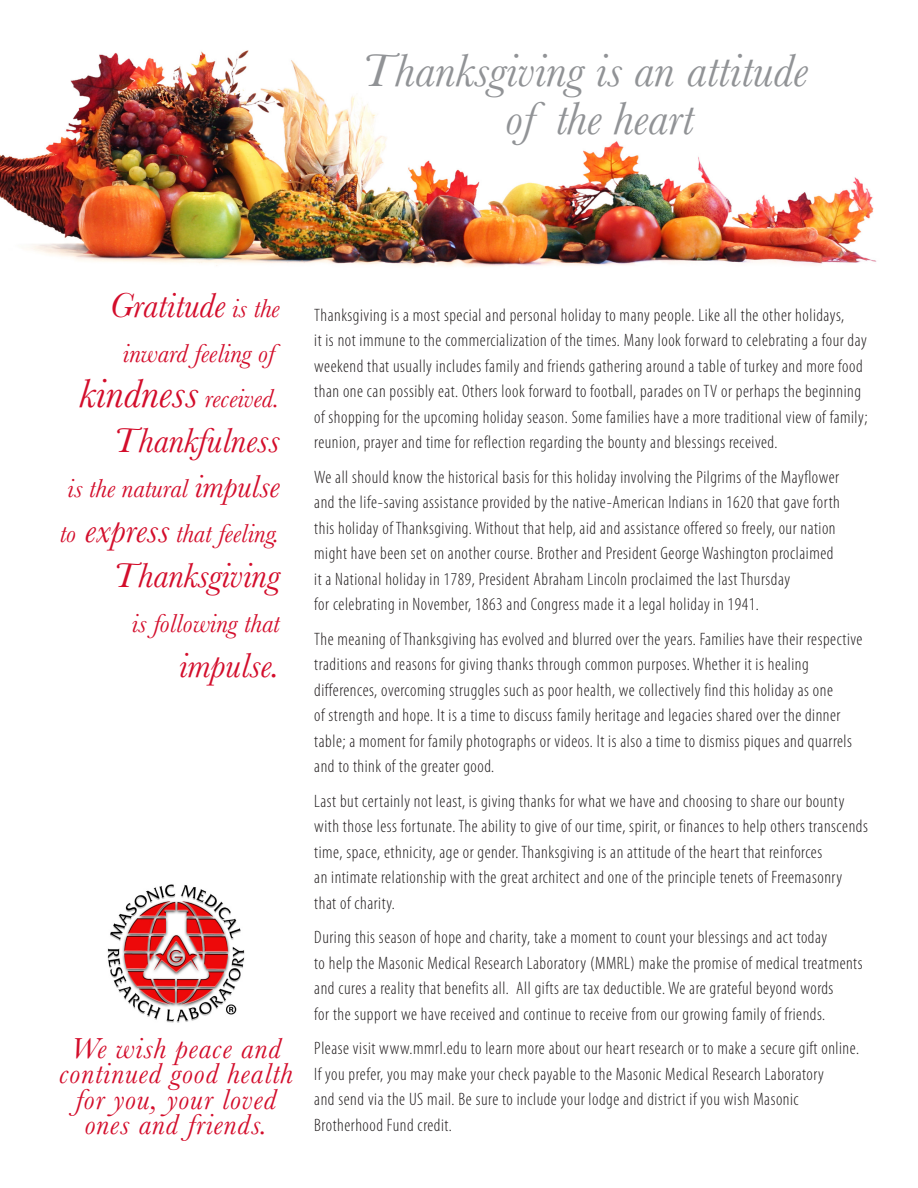
<style>
.page{position:relative;width:918px;height:1188px;background:#fff}
.page>*{position:absolute;margin:0;border:0;box-sizing:border-box;transform-origin:0 0}
.t1{font:italic 48px "Baskerville";color:#919396}
.t2{font:italic 36px "Baskerville";color:#d30d2b}
.t3{font:italic 30px/25.5px "Baskerville";letter-spacing:.03em;color:#d30d2b;text-align:center}
.t4{font:italic 27px/45px "Baskerville";color:#d30d2b}
.t5{font:300 condensed 18px/25.5px "Myriad Pro";letter-spacing:.03em;color:#231f20}
.s1{font-size:27px}
.s2{font-size:42px}
.s3{font-size:33px}
.s4{font-size:36px}
</style>
<div class="page">
<img style="left:0;top:50px;width:877px;height:217px">
<img style="left:107px;top:884px;width:138px;height:139px">
<p class="t1" style="left:362px;top:39px;width:448px">Thanksgiving is an attitude</p>
<p class="t1" style="left:506px;top:87px;width:190px">of the heart</p>
<p class="t2" style="left:110px;top:281px;width:171px">Gratitude <span class="s1">is the</span></p>
<p class="t4" style="left:123px;top:331px;width:153px">inward feeling of</p>
<p class="t4" style="left:80px;top:376px;width:202px"><span class="s2">kindness</span> received.</p>
<p class="t2" style="left:113px;top:416px;width:168px">Thankfulness</p>
<p class="t4" style="left:60px;top:466px;width:221px">is the natural <span class="s3">impulse </span>to <span class="s4">express</span> that feeling.</p>
<p class="t2" style="left:113px;top:551px;width:168px">Thanksgiving</p>
<p class="t4" style="left:132px;top:601px;width:149px">is following that</p>
<p class="t2" style="left:179px;top:641px;width:102px">impulse.</p>
<p class="t3" style="left:59px;top:1035px;width:236px">We wish peace and continued good health</p>
<p class="t3" style="left:76px;top:1086px;width:202px;text-align:left">for you, your loved ones and friends.</p>
<p class="t5" style="left:314px;top:302px;width:532px">Thanksgiving is a most special and personal holiday to many people. Like all the other holidays,</p>
<p class="t5" style="left:314px;top:328px;width:555px">it is not immune to the commercialization of the times. Many look forward to celebrating a four day weekend that usually includes family and friends gathering around a table of turkey and more food than one can possibly eat. Others look forward to football, parades on TV or perhaps the beginning of shopping for the upcoming holiday season. Some families have a more traditional view of family; reunion, prayer and time for reflection regarding the bounty and blessings received.</p>
<p class="t5" style="left:314px;top:464px;width:526px">We all should know the historical basis for this holiday involving the Pilgrims of the Mayflower</p>
<p class="t5" style="left:314px;top:490px;width:527px">and the life-saving assistance provided by the native-American Indians in 1620 that gave forth</p>
<p class="t5" style="left:314px;top:515px;width:523px">this holiday of Thanksgiving. Without that help, aid and assistance offered so freely, our nation might have been set on another course. Brother and President George Washington proclaimed</p>
<p class="t5" style="left:314px;top:566px;width:477px">it a National holiday in 1789, President Abraham Lincoln proclaimed the last Thursday</p>
<p class="t5" style="left:314px;top:592px;width:446px">for celebrating in November, 1863 and Congress made it a legal holiday in 1941.</p>
<p class="t5" style="left:314px;top:626px;width:550px">The meaning of Thanksgiving has evolved and blurred over the years. Families have their respective traditions and reasons for giving thanks through common purposes. Whether it is healing</p>
<p class="t5" style="left:314px;top:677px;width:520px">differences, overcoming struggles such as poor health, we collectively find this holiday as one</p>
<p class="t5" style="left:314px;top:703px;width:539px">of strength and hope. It is a time to discuss family heritage and legacies shared over the dinner table; a moment for family photographs or videos. It is also a time to dismiss piques and quarrels and to think of the greater good.</p>
<p class="t5" style="left:314px;top:788px;width:555px">Last but certainly not least, is giving thanks for what we have and choosing to share our bounty with those less fortunate. The ability to give of our time, spirit, or finances to help others transcends time, space, ethnicity, age or gender. Thanksgiving is an attitude of the heart that reinforces</p>
<p class="t5" style="left:314px;top:865px;width:530px">an intimate relationship with the great architect and one of the principle tenets of Freemasonry</p>
<p class="t5" style="left:314px;top:890px;width:82px">that of charity.</p>
<p class="t5" style="left:314px;top:925px;width:514px">During this season of hope and charity, take a moment to count your blessings and act today</p>
<p class="t5" style="left:314px;top:950px;width:550px">to help the Masonic Medical Research Laboratory (MMRL) make the promise of medical treatments and cures a reality that benefits all. All gifts are tax deductible. We are grateful beyond words</p>
<p class="t5" style="left:314px;top:1001px;width:512px">for the support we have received and continue to receive from our growing family of friends.</p>
<p class="t5" style="left:314px;top:1036px;width:546px">Please visit www.mmrl.edu to learn more about our heart research or to make a secure gift online.</p>
<p class="t5" style="left:314px;top:1061px;width:511px">If you prefer, you may make your check payable to the Masonic Medical Research Laboratory</p>
<p class="t5" style="left:314px;top:1087px;width:486px">and send via the US mail. Be sure to include your lodge and district if you wish Masonic</p>
<p class="t5" style="left:314px;top:1112px;width:139px">Brotherhood Fund credit.</p>
</div>
